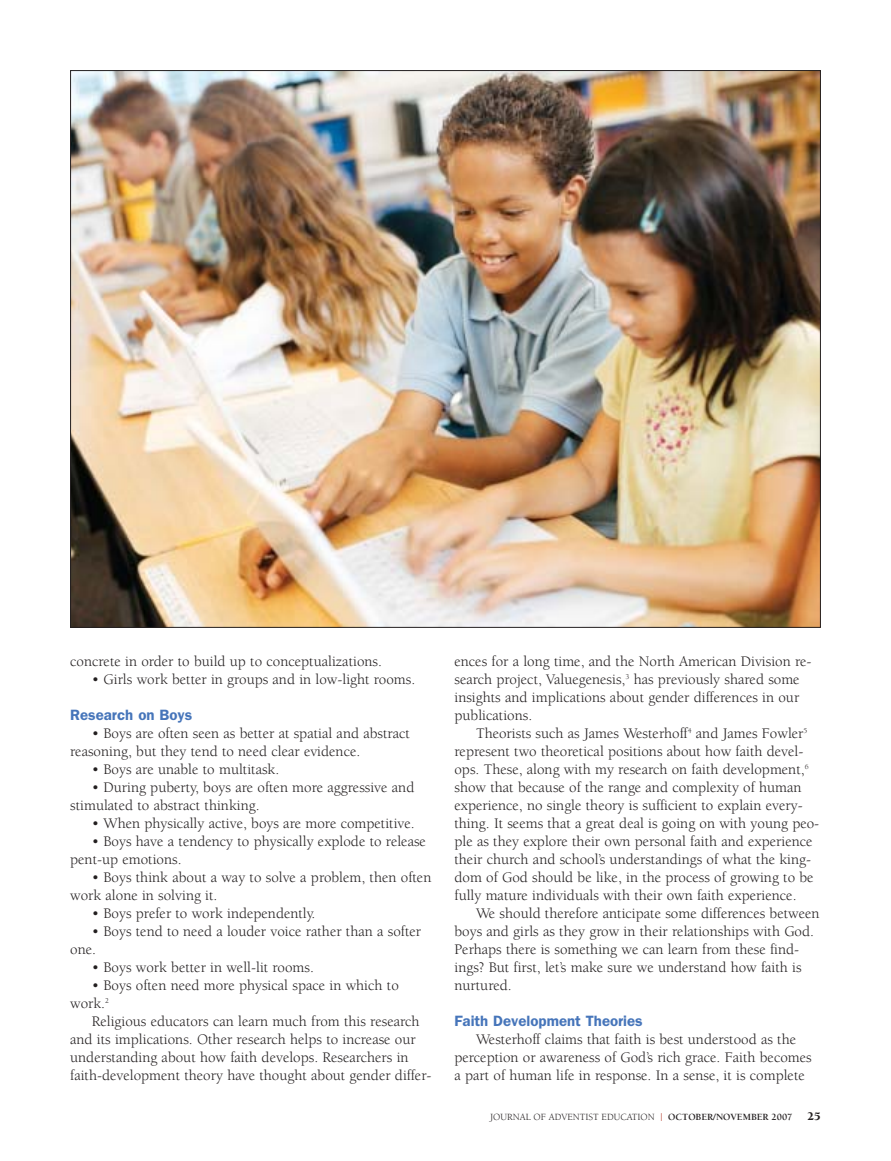
<style>
.page{position:relative;width:891px;height:1161px;background:#fff}
.page>*{position:absolute;margin:0;border:0;box-sizing:border-box;transform-origin:0 0}
.t1{font:15px/18px "Berkeley";color:#231f20}
.t2{font:600 15px "Franklin Gothic";color:#4675ba}
.t3{font:9.75px "Berkeley";color:#231f20}
.s1{color:#b23321}
.s2{font-weight:700}
.s3{font-weight:900;font-size:12px}
</style>
<div class="page">
<img style="left:72px;top:72px;width:747px;height:554px">
<p class="t1" style="left:70px;top:654px;width:313px">concrete in order to build up to conceptualizations.</p>
<p class="t1" style="left:92px;top:672px;width:325px">• Girls work better in groups and in low-light rooms.</p>
<p class="t2" style="left:70px;top:710px;width:123px">Research on Boys</p>
<p class="t1" style="left:70px;top:726px;width:341px;text-indent:22px">• Boys are often seen as better at spatial and abstract reasoning, but they tend to need clear evidence.</p>
<p class="t1" style="left:92px;top:762px;width:189px">• Boys are unable to multitask.</p>
<p class="t1" style="left:70px;top:780px;width:346px;text-indent:22px">• During puberty, boys are often more aggressive and stimulated to abstract thinking.</p>
<p class="t1" style="left:92px;top:816px;width:325px">• When physically active, boys are more competitive.</p>
<p class="t1" style="left:70px;top:834px;width:357px;text-indent:22px">• Boys have a tendency to physically explode to release pent-up emotions.</p>
<p class="t1" style="left:70px;top:870px;width:363px;text-indent:22px">• Boys think about a way to solve a problem, then often work alone in solving it.</p>
<p class="t1" style="left:92px;top:906px;width:225px">• Boys prefer to work independently.</p>
<p class="t1" style="left:70px;top:924px;width:352px;text-indent:22px">• Boys tend to need a louder voice rather than a softer one.</p>
<p class="t1" style="left:92px;top:960px;width:224px">• Boys work better in well-lit rooms.</p>
<p class="t1" style="left:70px;top:978px;width:330px;text-indent:22px">• Boys often need more physical space in which to work.<sup>2</sup></p>
<p class="t1" style="left:70px;top:1014px;width:363px;text-indent:22px">Religious educators can learn much from this research and its implications. Other research helps to increase our understanding about how faith develops. Researchers in faith-development theory have thought about gender differ-</p>
<p class="t1" style="left:454px;top:654px;width:359px">ences for a long time, and the North American Division re&shy;search project, Valuegenesis,<sup>3</sup> has previously shared some insights and implications about gender differences in our publications.</p>
<p class="t1" style="left:454px;top:726px;width:366px;text-indent:22px">Theorists such as James Westerhoff<sup>4</sup> and James Fowler<sup>5 </sup>represent two theoretical positions about how faith devel&shy;ops. These, along with my research on faith development,<sup>6 </sup>show that because of the range and complexity of human experience, no single theory is sufficient to explain every&shy;thing. It seems that a great deal is going on with young peo&shy;ple as they explore their own personal faith and experience their church and school’s understandings of what the king&shy;dom of God should be like, in the process of growing to be fully mature individuals with their own faith experience.</p>
<p class="t1" style="left:454px;top:906px;width:367px;text-indent:22px">We should therefore anticipate some differences between boys and girls as they grow in their relationships with God.<br>Perhaps there is something we can learn from these find&shy;ings? But first, let’s make sure we understand how faith is nurtured.</p>
<p class="t2" style="left:454px;top:1016px;width:190px">Faith Development Theories</p>
<p class="t1" style="left:454px;top:1032px;width:359px;text-align:center">Westerhoff claims that faith is best understood as the perception or awareness of God’s rich grace. Faith becomes a part of human life in response. In a sense, it is complete</p>
<p class="t3" style="left:490px;top:1113px;width:332px">JOURNAL OF ADVENTIST EDUCATION <span class="s1">|</span> <span class="s2">OCTOBER/NOVEMBER 2007</span> <span class="s3">25</span></p>
</div>
